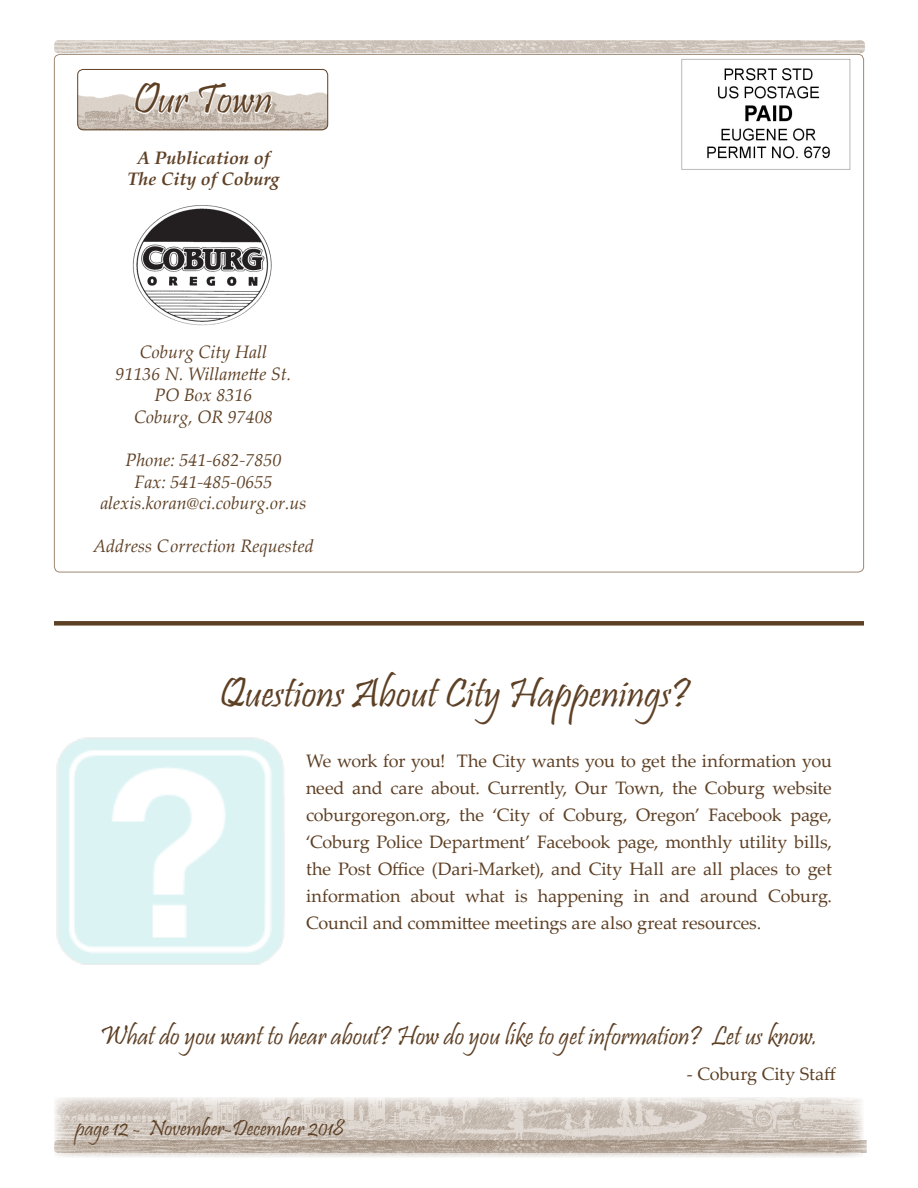
<style>
.page{position:relative;width:918px;height:1188px;background:#fff}
.page>*{position:absolute;margin:0;border:0;box-sizing:border-box;transform-origin:0 0}
.t1{font:43.2px "Pristina";letter-spacing:-.01em;color:#5e4025}
.PULL_QUOTES{font:42px "Pristina";color:#5e4025}
.PULL_QUOTES-2{font:27px "Pristina";color:#5e4025}
.t2{font:22.5px "Pristina";color:#5e4025}
.Main_Article_Text{font:18px/27px "Palatino Linotype";color:#5e4025;text-align:justify}
.t3{font:italic 18px "Palatino Linotype";color:#5e4025}
.t4{font:italic 700 18px "Palatino Linotype";color:#5e4025}
.Regular_Text{font:18px "Palatino Linotype";letter-spacing:-.01em;color:#5e4025}
</style>
<div class="page">
<img style="left:54px;top:1097px;width:809px;height:60px">
<img style="left:54px;top:40px;width:811px;height:13px">
<img style="left:132px;top:205px;width:140px;height:121px">
<img style="left:78px;top:91px;width:250px;height:39px">
<svg style="left:133px;top:91px;width:58px;height:40px"></svg>
<svg style="left:198px;top:91px;width:75px;height:37px"></svg>
<div style="left:77px;top:69px;width:251px;height:61px;border:1px solid #5e4025;border-radius:6px"></div>
<img style="left:54px;top:1140px;width:813px;height:13px">
<div style="left:54px;top:621px;width:810px;height:5px;background:#5e4025"></div>
<img style="left:681px;top:58px;width:170px;height:112px">
<img style="left:56px;top:737px;width:229px;height:228px">
<p class="t1" style="left:133px;top:75px;width:141px">Our Town</p>
<p class="t4" style="left:137px;top:145px;width:134px">A Publication of</p>
<p class="t4" style="left:128px;top:166px;width:153px">The City of Coburg</p>
<p class="t3" style="left:140px;top:339px;width:129px">Coburg City Hall</p>
<p class="t3" style="left:116px;top:361px;width:177px">91136 N. Willamette St.</p>
<p class="t3" style="left:154px;top:382px;width:99px">PO Box 8316</p>
<p class="t3" style="left:134px;top:404px;width:140px">Coburg, OR 97408</p>
<p class="t3" style="left:125px;top:447px;width:157px">Phone: 541-682-7850</p>
<p class="t3" style="left:134px;top:469px;width:139px">Fax: 541-485-0655</p>
<p class="t3" style="left:100px;top:490px;width:208px">alexis.koran@ci.coburg.or.us</p>
<p class="t3" style="left:93px;top:533px;width:222px">Address Correction Requested</p>
<p class="PULL_QUOTES" style="left:219px;top:670px;width:473px">Questions About City Happenings?</p>
<p class="Main_Article_Text" style="left:306px;top:747px;width:527px">We work for you! The City wants you to get the information you need and care about. Currently, Our Town, the Coburg website coburgoregon.org, the ‘City of Coburg, Oregon’ Facebook page, ‘Coburg Police Department’ Facebook page, monthly utility bills, the Post Office (Dari-Market), and City Hall are all places to get information about what is happening in and around Coburg.<br>Council and committee meetings are also great resources.</p>
<p class="PULL_QUOTES-2" style="left:100px;top:1021px;width:720px">What do you want to hear about? How do you like to get information? Let us know.</p>
<p class="Regular_Text" style="left:687px;top:1061px;width:151px">- Coburg City Staff</p>
<p class="t2" style="left:76px;top:1116px;width:270px">page 12 - November-December 2018</p>
</div>
